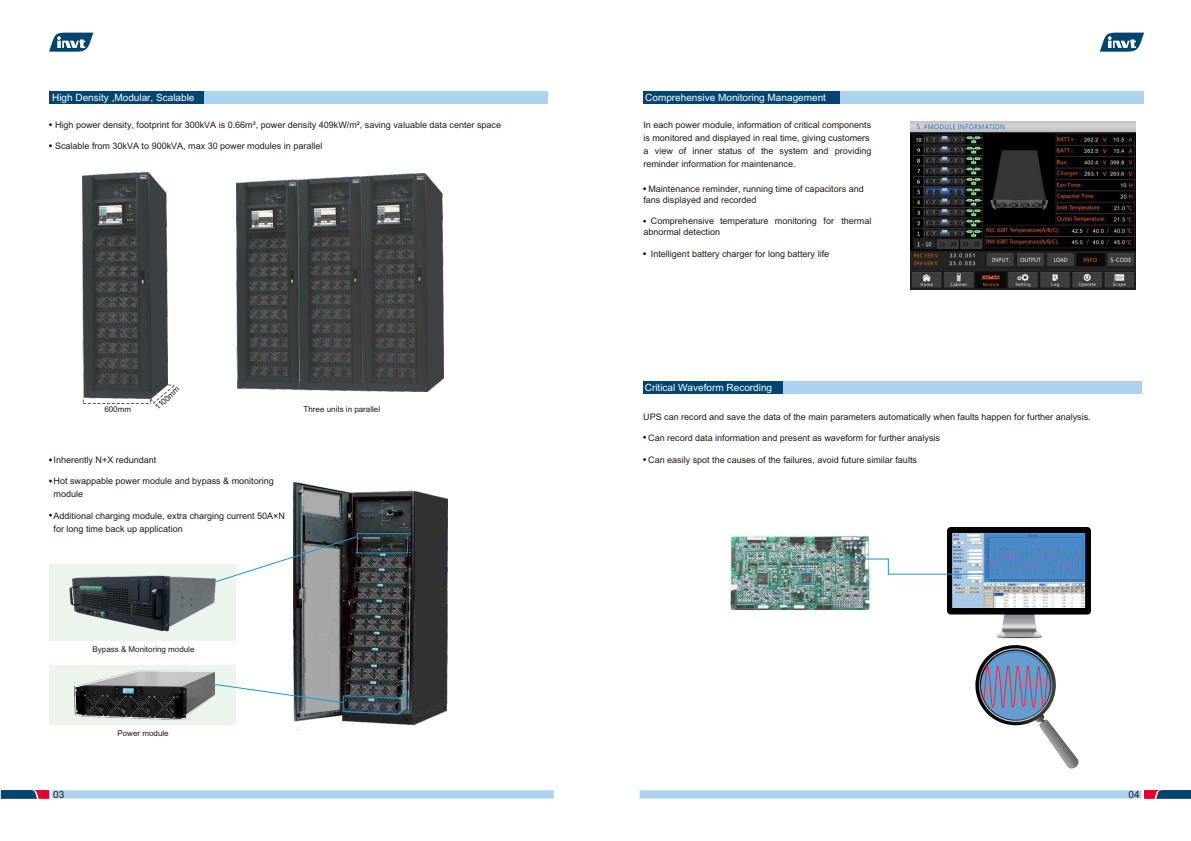
<style>
.page{position:relative;width:1191px;height:841px;background:#fff}
.page>*{position:absolute;margin:0;border:0;box-sizing:border-box;transform-origin:0 0}
.t1{font:10px "Arial Unicode MS";color:#fff}
.t2{font:10px "Arial Unicode MS";color:#231916}
.t3{font:9px/12.9px "Arial Unicode MS";color:#231916}
.t4{font:8px "Arial Unicode MS";color:#231916}
</style>
<div class="page">
<img style="left:729px;top:533px;width:143px;height:81px">
<img style="left:293px;top:483px;width:154px;height:243px">
<img style="left:236px;top:173px;width:207px;height:218px">
<img style="left:82px;top:173px;width:86px;height:212px">
<svg style="left:83px;top:385px;width:92px;height:19px"></svg>
<svg style="left:639px;top:790px;width:551px;height:9px;background:#abc9e5"></svg>
<svg style="left:1px;top:790px;width:553px;height:9px;background:#aac9e5"></svg>
<div style="left:49px;top:91px;width:154px;height:12px;background:#004572"></div>
<div style="left:205px;top:91px;width:343px;height:12px;background:#aed3f0"></div>
<div style="left:49px;top:665px;width:186px;height:59px;background:#ecf5ed"></div>
<div style="left:49px;top:564px;width:186px;height:77px;background:#ecf5ed"></div>
<img style="left:69px;top:575px;width:146px;height:57px">
<div style="left:643px;top:91px;width:196px;height:12px;background:#004572"></div>
<div style="left:840px;top:91px;width:303px;height:12px;background:#aed3f0"></div>
<div style="left:643px;top:381px;width:139px;height:13px;background:#004572"></div>
<div style="left:783px;top:381px;width:358px;height:13px;background:#aed3f0"></div>
<svg style="left:49px;top:33px;width:44px;height:19px"></svg>
<svg style="left:1099px;top:33px;width:44px;height:19px"></svg>
<img style="left:947px;top:528px;width:143px;height:111px">
<img style="left:952px;top:534px;width:132px;height:74px">
<svg style="left:975px;top:645px;width:104px;height:124px"></svg>
<svg style="left:74px;top:670px;width:333px;height:50px"></svg>
<svg style="left:211px;top:533px;width:197px;height:51px"></svg>
<div style="left:800px;top:573px;width:11px;height:11px;border:1px solid #00a1e9"></div>
<img style="left:805px;top:558px;width:192px;height:17px">
<img style="left:910px;top:122px;width:225px;height:167px">
<p class="t1" style="left:52px;top:93px;width:144px">High Density ,Modular, Scalable</p>
<p class="t1" style="left:645px;top:93px;width:182px">Comprehensive Monitoring Management</p>
<p class="t3" style="left:55px;top:119px;width:447px">High power density, footprint for 300kVA is 0.66m², power density 409kW/m², saving valuable data center space</p>
<p class="t3" style="left:55px;top:141px;width:269px">Scalable from 30kVA to 900kVA, max 30 power modules in parallel</p>
<p class="t4" style="left:104px;top:406px;width:28px">600mm</p>
<p class="t4" style="left:154px;top:406px;width:32px;rotate:-43deg">1100mm</p>
<p class="t3" style="left:53px;top:454px;width:104px">Inherently N+X redundant</p>
<p class="t3" style="left:53px;top:476px;width:222px">Hot swappable power module and bypass &amp; monitoring module</p>
<p class="t3" style="left:53px;top:510px;width:233px;line-height:13.5px">Additional charging module, extra charging current 50A×N for long time back up application</p>
<p class="t4" style="left:303px;top:406px;width:78px">Three units in parallel</p>
<p class="t4" style="left:93px;top:646px;width:103px">Bypass &amp; Monitoring module</p>
<p class="t4" style="left:117px;top:730px;width:53px">Power module</p>
<p class="t3" style="left:643px;top:119px;width:229px">In each power module, information of critical components is monitored and displayed in real time, giving customers a view of inner status of the system and providing reminder information for maintenance.</p>
<p class="t3" style="left:643px;top:185px;width:222px;line-height:10.7px;text-indent:5px">Maintenance reminder, running time of capacitors and fans displayed and recorded</p>
<p class="t3" style="left:643px;top:217px;width:229px;line-height:10.7px;text-indent:8px">Comprehensive temperature monitoring for thermal abnormal detection</p>
<p class="t3" style="left:650px;top:248px;width:180px">Intelligent battery charger for long battery life</p>
<p class="t1" style="left:644px;top:384px;width:129px">Critical Waveform Recording</p>
<p class="t3" style="left:643px;top:411px;width:449px">UPS can record and save the data of the main parameters automatically when faults happen for further analysis.</p>
<p class="t3" style="left:648px;top:432px;width:293px">Can record data information and present as waveform for further analysis</p>
<p class="t3" style="left:648px;top:454px;width:270px">Can easily spot the causes of the failures, avoid future similar faults</p>
<p class="t2" style="left:53px;top:791px;width:13px">03</p>
<p class="t2" style="left:1128px;top:791px;width:13px">04</p>
</div>
